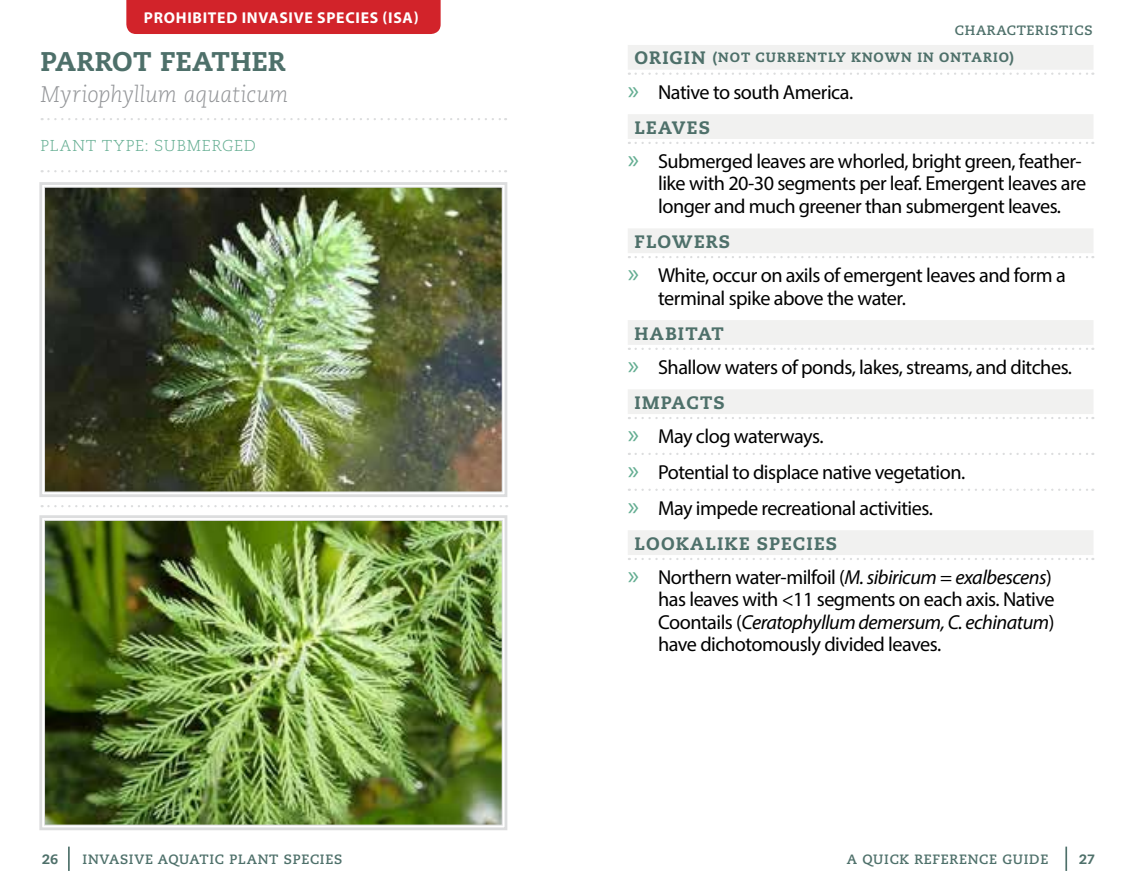
<style>
.page{position:relative;width:1134px;height:891px;background:#fff}
.page>*{position:absolute;margin:0;border:0;box-sizing:border-box;transform-origin:0 0}
.t1{font:800 27px "Caecilia LT Std";letter-spacing:.01em;color:#4e706a}
.t2{font:italic 300 22.5px "Caecilia LT Std";letter-spacing:-.005em;color:#939598}
.t3{font:20.25px/22.5px "Myriad Pro";letter-spacing:-.025em;color:#000}
.t4{font:800 18px "Caecilia LT Std";letter-spacing:.065em;color:#4e706a}
.t5{font:700 15.75px "Myriad Pro";letter-spacing:.045em;color:#fff}
.t6{font:300 15.75px "Caecilia LT Std";letter-spacing:.05em;color:#63ad91}
.t7{font:700 13.5px "Caecilia LT Std";letter-spacing:.05em;color:#4e706a}
.t8{font:800 13.5px "Caecilia LT Std";letter-spacing:.075em;color:#4e706a}
.s1{font-size:18px}
.s2{font-size:27px;color:#63ad91}
.s3{font-style:italic}
</style>
<div class="page">
<hr style="left:68px;top:847px;width:2px;height:24px;background:#4e706a">
<hr style="left:1065px;top:847px;width:2px;height:24px;background:#4e706a">
<div style="left:126px;top:0;width:315px;height:34px;background:#d2232a"></div>
<svg style="left:39px;top:515px;width:469px;height:315px"></svg>
<img style="left:44px;top:519px;width:459px;height:307px">
<svg style="left:39px;top:182px;width:469px;height:315px"></svg>
<img style="left:44px;top:186px;width:459px;height:307px">
<svg style="left:42px;top:505px;width:465px;height:2px"></svg>
<svg style="left:42px;top:118px;width:464px;height:2px"></svg>
<svg style="left:42px;top:170px;width:464px;height:2px"></svg>
<div style="left:628px;top:45px;width:466px;height:25px;background:#f1f1f0"></div>
<svg style="left:636px;top:73px;width:457px;height:2px"></svg>
<div style="left:628px;top:114px;width:466px;height:25px;background:#f1f1f0"></div>
<svg style="left:636px;top:142px;width:457px;height:2px"></svg>
<div style="left:628px;top:228px;width:466px;height:25px;background:#f1f1f0"></div>
<svg style="left:636px;top:256px;width:457px;height:2px"></svg>
<div style="left:628px;top:320px;width:466px;height:25px;background:#f1f1f0"></div>
<svg style="left:636px;top:348px;width:457px;height:2px"></svg>
<div style="left:628px;top:389px;width:466px;height:25px;background:#f1f1f0"></div>
<svg style="left:636px;top:417px;width:457px;height:2px"></svg>
<svg style="left:636px;top:453px;width:457px;height:2px"></svg>
<svg style="left:636px;top:489px;width:457px;height:2px"></svg>
<div style="left:628px;top:530px;width:466px;height:25px;background:#f1f1f0"></div>
<svg style="left:636px;top:558px;width:457px;height:2px"></svg>
<p class="t5" style="left:144px;top:8px;width:276px">PROHIBITED INVASIVE SPECIES (ISA)</p>
<h1 class="t1" style="left:40px;top:45px;width:246px">PARROT FEATHER</h1>
<p class="t2" style="left:40px;top:82px;width:249px">Myriophyllum aquaticum</p>
<p class="t6" style="left:40px;top:137px;width:217px">PLANT TYPE: SUBMERGED</p>
<p class="t7" style="left:955px;top:22px;width:139px">CHARACTERISTICS</p>
<p class="t8" style="left:635px;top:49px;width:381px"><span class="s1">ORIGIN</span> (NOT CURRENTLY KNOWN IN ONTARIO)</p>
<p class="t3" style="left:628px;top:80px;width:227px"><span class="s2">»</span> Native to south America.</p>
<p class="t4" style="left:635px;top:116px;width:77px">LEAVES</p>
<p class="t3" style="left:658px;top:150px;width:430px;text-indent:-30px"><span class="s2">»</span> Submerged leaves are whorled, bright green, feather&shy;like with 20-30 segments per leaf. Emergent leaves are longer and much greener than submergent leaves.</p>
<p class="t4" style="left:635px;top:230px;width:97px">FLOWERS</p>
<p class="t3" style="left:658px;top:264px;width:409px;text-indent:-30px"><span class="s2">»</span> White, occur on axils of emergent leaves and form a terminal spike above the water.</p>
<p class="t4" style="left:635px;top:322px;width:91px">HABITAT</p>
<p class="t3" style="left:628px;top:355px;width:446px"><span class="s2">»</span> Shallow waters of ponds, lakes, streams, and ditches.</p>
<p class="t4" style="left:635px;top:391px;width:92px">IMPACTS</p>
<p class="t3" style="left:628px;top:418px;width:339px;line-height:35.8px"><span class="s2">»</span> May clog waterways.<br><span class="s2">»</span> Potential to displace native vegetation. <span class="s2">»</span> May impede recreational activities.</p>
<p class="t4" style="left:635px;top:532px;width:204px">LOOKALIKE SPECIES</p>
<p class="t3" style="left:658px;top:566px;width:398px;text-indent:-30px"><span class="s2">»</span> Northern water-milfoil (<span class="s3">M. sibiricum</span> = <span class="s3">exalbescens</span>) has leaves with &lt;11 segments on each axis. Native Coontails (<span class="s3">Ceratophyllum demersum, C. echinatum</span>) have dichotomously divided leaves.</p>
<p class="t8" style="left:42px;top:850px;width:17px">26</p>
<p class="t7" style="left:83px;top:851px;width:261px">INVASIVE AQUATIC PLANT SPECIES</p>
<p class="t7" style="left:847px;top:851px;width:203px">A QUICK REFERENCE GUIDE</p>
<p class="t8" style="left:1079px;top:850px;width:17px">27</p>
</div>
